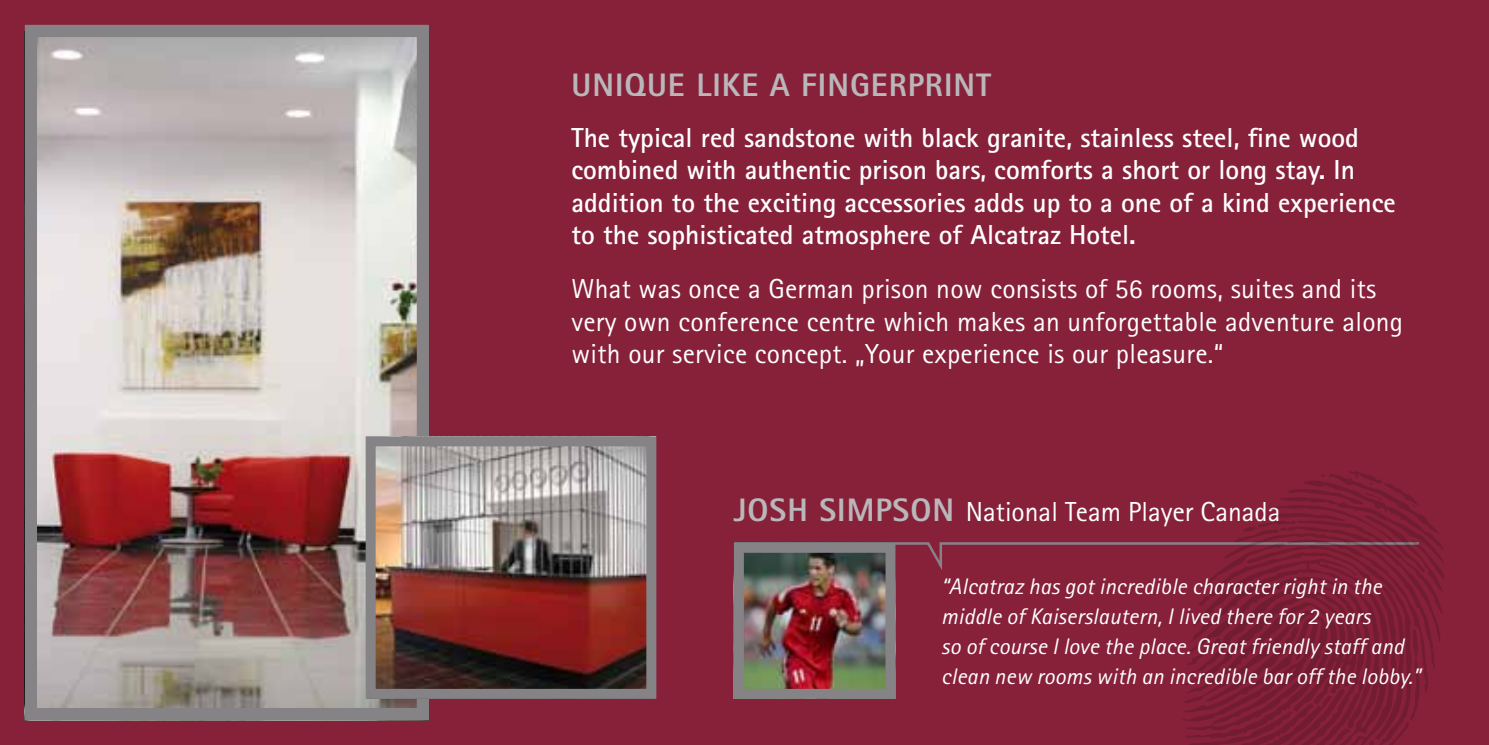
<style>
.page{position:relative;width:1489px;height:745px;background:#fff}
.page>*{position:absolute;margin:0;border:0;box-sizing:border-box;transform-origin:0 0}
.t1{font:800 32.5px "Rotis Sans Serif";letter-spacing:.03em;color:#b9b7ba}
.t2{font:700 27.5px/32.5px "Rotis Sans Serif";color:#fff}
.t3{font:27.5px/32.5px "Rotis Sans Serif";letter-spacing:.01em;color:#fff}
.t4{font:italic 22.5px/30px "Rotis Sans Serif";letter-spacing:.01em;color:#fff}
.s1{font-weight:800;font-size:32.5px;color:#b9b7ba}
</style>
<div class="page">
<div style="left:0;top:0;width:1488px;height:744px;background:#87213a"></div>
<img style="left:38px;top:38px;width:378px;height:668px">
<div style="left:25px;top:25px;width:404px;height:694px;border:12px solid #868387"></div>
<img style="left:376px;top:447px;width:269px;height:240px">
<div style="left:365px;top:436px;width:291px;height:262px;border:10px solid #868387"></div>
<svg style="left:733px;top:471px;width:711px;height:250px"></svg>
<svg style="left:1185px;top:544px;width:226px;height:200px"></svg>
<p class="t1" style="left:571px;top:65px;width:418px">UNIQUE LIKE A FINGERPRINT</p>
<p class="t2" style="left:571px;top:120px;width:825px">The typical red sandstone with black granite, stainless steel, fine wood combined with authentic prison bars, comforts a short or long stay. In addition to the exciting accessories adds up to a one of a kind experience to the sophisticated atmosphere of Alcatraz Hotel.</p>
<p class="t3" style="left:571px;top:272px;width:833px">What was once a German prison now consists of 56 rooms, suites and its very own conference centre which makes an unforgettable adventure along with our service concept. „Your experience is our pleasure.“</p>
<p class="t3" style="left:733px;top:495px;width:548px"><span class="s1">JOSH SIMPSON</span> National Team Player Canada</p>
<p class="t4" style="left:941px;top:571px;width:481px">“Alcatraz has got incredible character right in the middle of Kaiserslautern, I lived there for 2 years<br>so of course I love the place. Great friendly staff and clean new rooms with an incredible bar off the lobby.”</p>
</div>
